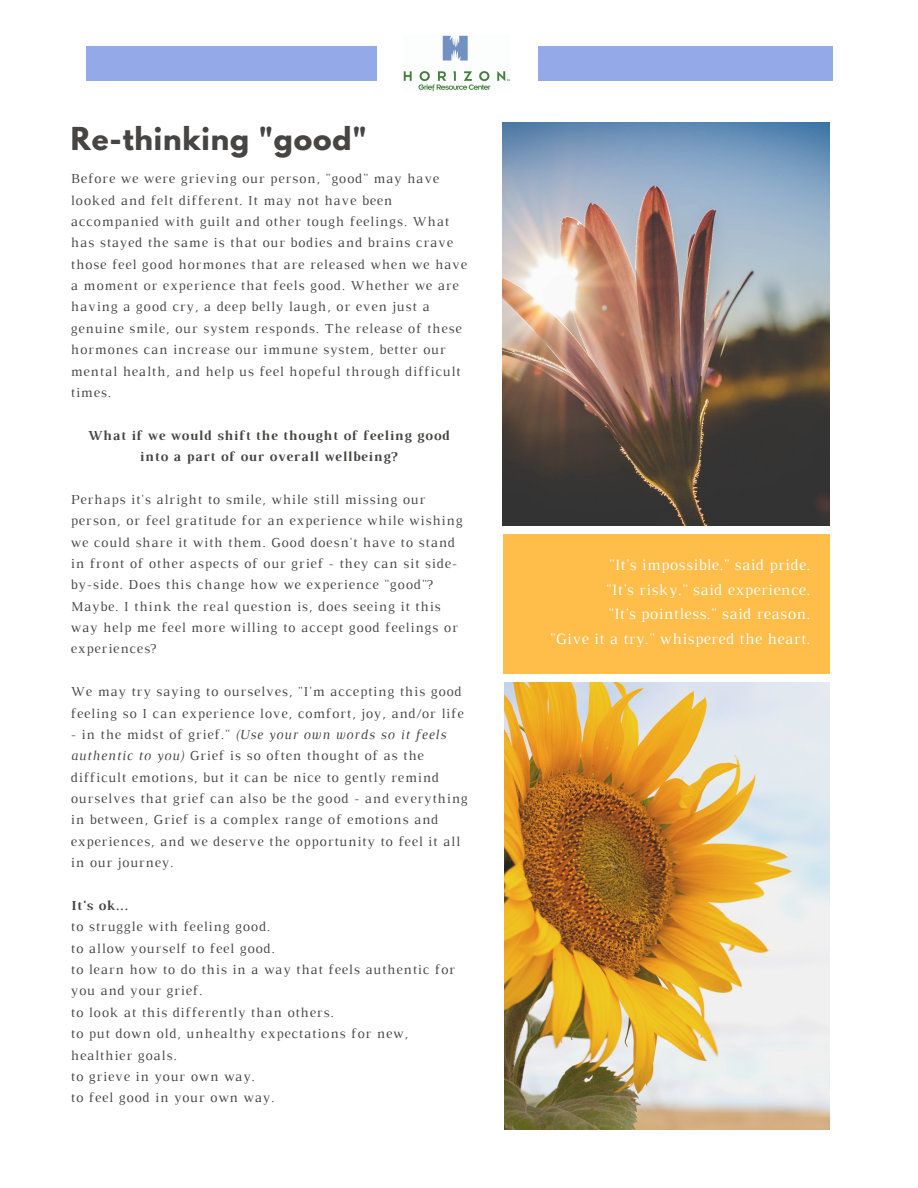
<style>
.page{position:relative;width:918px;height:1188px;background:#fff}
.page>*{position:absolute;margin:0;border:0;box-sizing:border-box;transform-origin:0 0}
.t1{font:700 28.05px "League Spartan";letter-spacing:.03em;color:#464544}
.t2{font:16.05px "Luthier";letter-spacing:.03em;color:#fff}
.t3{font:13.95px/21.3px "Luthier";letter-spacing:.06em;color:#464544}
.t4{font:700 13.95px "Luthier";letter-spacing:.06em;color:#464544}
.s1{font-style:italic}
</style>
<div class="page">
<div style="left:503px;top:534px;width:326px;height:140px;background:#ffbd4a"></div>
<img style="left:503px;top:123px;width:327px;height:403px">
<img style="left:505px;top:683px;width:325px;height:446px">
<div style="left:86px;top:47px;width:747px;height:33px;background:#94a9e8"></div>
<div style="left:377px;top:17px;width:160px;height:93px;background:#fff"></div>
<img style="left:404px;top:35px;width:107px;height:57px">
<p class="t1" style="left:71px;top:125px;width:298px">Re-thinking "good"</p>
<p class="t3" style="left:71px;top:169px;width:398px">Before we were grieving our person, "good" may have looked and felt different. It may not have been accompanied with guilt and other tough feelings. What has stayed the same is that our bodies and brains crave those feel good hormones that are released when we have a moment or experience that feels good. Whether we are having a good cry, a deep belly laugh, or even just a genuine smile, our system responds. The release of these hormones can increase our immune system, better our mental health, and help us feel hopeful through difficult times.</p>
<p class="t4" style="left:87px;top:430px;width:363px">What if we would shift the thought of feeling good</p>
<p class="t4" style="left:140px;top:451px;width:259px">into a part of our overall wellbeing?</p>
<p class="t3" style="left:71px;top:490px;width:393px">Perhaps it's alright to smile, while still missing our person, or feel gratitude for an experience while wishing we could share it with them. Good doesn't have to stand in front of other aspects of our grief - they can sit side&shy;by-side. Does this change how we experience "good"?<br>Maybe. I think the real question is, does seeing it this way help me feel more willing to accept good feelings or experiences?</p>
<p class="t3" style="left:71px;top:682px;width:394px">We may try saying to ourselves, "I'm accepting this good feeling so I can experience love, comfort, joy, and/or life</p>
<p class="t3" style="left:71px;top:725px;width:398px">- in the midst of grief." <span class="s1">(Use your own words so it feels authentic to you)</span> Grief is so often thought of as the difficult emotions, but it can be nice to gently remind ourselves that grief can also be the good - and everything in between, Grief is a complex range of emotions and experiences, and we deserve the opportunity to feel it all in our journey.</p>
<p class="t4" style="left:71px;top:900px;width:58px">It's ok...</p>
<p class="t3" style="left:71px;top:917px;width:201px">to struggle with feeling good.</p>
<p class="t3" style="left:71px;top:939px;width:205px">to allow yourself to feel good.</p>
<p class="t3" style="left:71px;top:960px;width:386px">to learn how to do this in a way that feels authentic for you and your grief.</p>
<p class="t3" style="left:71px;top:1003px;width:264px">to look at this differently than others.</p>
<p class="t3" style="left:71px;top:1024px;width:339px">to put down old, unhealthy expectations for new, healthier goals.</p>
<p class="t3" style="left:71px;top:1067px;width:185px">to grieve in your own way.</p>
<p class="t3" style="left:71px;top:1088px;width:205px">to feel good in your own way.</p>
<p class="t2" style="left:609px;top:559px;width:203px">"It's impossible." said pride.</p>
<p class="t2" style="left:606px;top:584px;width:206px">"It's risky." said experience.</p>
<p class="t2" style="left:608px;top:608px;width:204px">"It's pointless." said reason.</p>
<p class="t2" style="left:550px;top:633px;width:262px">"Give it a try." whispered the heart.</p>
</div>
